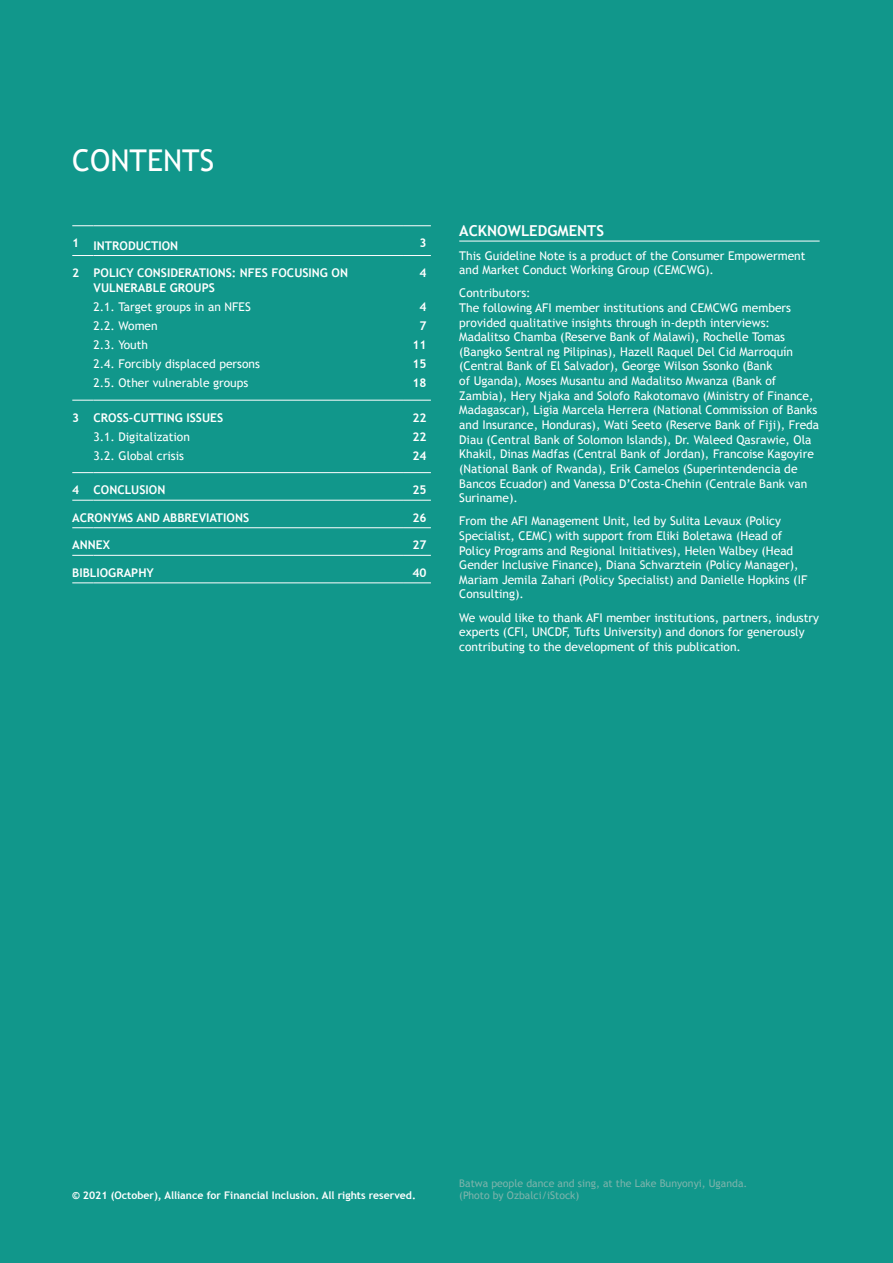
<style>
.page{position:relative;width:893px;height:1263px;background:#11978b}
.page>*{position:absolute;margin:0;border:0;box-sizing:border-box;transform-origin:0 0}
.t1{font:30px "Trebuchet MS";color:#fff}
.t2{font:700 15px "Trebuchet MS";color:#fff}
.t3{font:12px/14.7px "Trebuchet MS";color:#fff}
.t4{font:700 12px/15px "Trebuchet MS";color:#fff}
.t5{font:10.5px/12px "Trebuchet MS";color:#7cb3ab}
.t6{font:700 10.5px "Trebuchet MS";color:#fff}
</style>
<div class="page">
<svg style="left:72px;top:225px;width:22px;height:1px"></svg>
<hr style="left:94px;top:225px;width:310px;height:1px;background:#fff">
<svg style="left:72px;top:255px;width:22px;height:1px"></svg>
<hr style="left:94px;top:255px;width:310px;height:1px;background:#fff">
<svg style="left:404px;top:255px;width:27px;height:1px"></svg>
<svg style="left:72px;top:500px;width:22px;height:1px"></svg>
<hr style="left:94px;top:500px;width:310px;height:1px;background:#fff">
<svg style="left:404px;top:500px;width:27px;height:1px"></svg>
<svg style="left:72px;top:527px;width:22px;height:1px"></svg>
<hr style="left:94px;top:527px;width:310px;height:1px;background:#fff">
<svg style="left:404px;top:527px;width:27px;height:1px"></svg>
<svg style="left:72px;top:555px;width:22px;height:1px"></svg>
<hr style="left:94px;top:555px;width:310px;height:1px;background:#fff">
<svg style="left:404px;top:555px;width:27px;height:1px"></svg>
<svg style="left:72px;top:582px;width:22px;height:1px"></svg>
<hr style="left:94px;top:582px;width:310px;height:1px;background:#fff">
<svg style="left:404px;top:582px;width:27px;height:1px"></svg>
<svg style="left:404px;top:225px;width:27px;height:1px"></svg>
<svg style="left:72px;top:400px;width:22px;height:1px"></svg>
<hr style="left:94px;top:400px;width:310px;height:1px;background:#fff">
<svg style="left:404px;top:400px;width:27px;height:1px"></svg>
<svg style="left:72px;top:472px;width:22px;height:1px"></svg>
<hr style="left:94px;top:472px;width:310px;height:1px;background:#fff">
<svg style="left:404px;top:472px;width:27px;height:1px"></svg>
<hr style="left:459px;top:241px;width:361px;height:1px;background:#fff">
<h1 class="t1" style="left:72px;top:143px;width:143px">CONTENTS</h1>
<p class="t4" style="left:72px;top:238px;width:108px">1 INTRODUCTION</p>
<p class="t4" style="left:420px;top:236px;width:9px">3</p>
<p class="t4" style="left:94px;top:265px;width:256px;text-indent:-21px">2 POLICY CONSIDERATIONS: NFES FOCUSING ON<br>VULNERABLE GROUPS</p>
<p class="t4" style="left:420px;top:265px;width:9px">4</p>
<p class="t3" style="left:94px;top:300px;width:159px">2.1. Target groups in an NFES</p>
<p class="t4" style="left:420px;top:299px;width:9px">4</p>
<p class="t3" style="left:94px;top:319px;width:66px">2.2. Women</p>
<p class="t4" style="left:420px;top:318px;width:9px">7</p>
<p class="t3" style="left:94px;top:338px;width:56px">2.3. Youth</p>
<p class="t4" style="left:413px;top:338px;width:16px">11</p>
<p class="t3" style="left:94px;top:357px;width:168px">2.4. Forcibly displaced persons</p>
<p class="t4" style="left:413px;top:357px;width:16px">15</p>
<p class="t3" style="left:94px;top:376px;width:156px">2.5. Other vulnerable groups</p>
<p class="t4" style="left:413px;top:376px;width:16px">18</p>
<p class="t4" style="left:72px;top:410px;width:152px">3 CROSS-CUTTING ISSUES</p>
<p class="t4" style="left:413px;top:410px;width:16px">22</p>
<p class="t3" style="left:94px;top:429px;width:98px">3.1. Digitalization</p>
<p class="t4" style="left:413px;top:429px;width:16px">22</p>
<p class="t3" style="left:94px;top:448px;width:92px">3.2. Global crisis</p>
<p class="t4" style="left:413px;top:448px;width:16px">24</p>
<p class="t4" style="left:72px;top:482px;width:95px">4 CONCLUSION</p>
<p class="t4" style="left:413px;top:482px;width:16px">25</p>
<p class="t4" style="left:72px;top:510px;width:178px">ACRONYMS AND ABBREVIATIONS</p>
<p class="t4" style="left:413px;top:510px;width:16px">26</p>
<p class="t4" style="left:72px;top:538px;width:39px">ANNEX</p>
<p class="t4" style="left:413px;top:538px;width:16px">27</p>
<p class="t4" style="left:72px;top:565px;width:83px">BIBLIOGRAPHY</p>
<p class="t4" style="left:413px;top:565px;width:16px">40</p>
<p class="t2" style="left:459px;top:222px;width:146px">ACKNOWLEDGMENTS</p>
<p class="t3" style="left:459px;top:248px;width:348px">This Guideline Note is a product of the Consumer Empowerment and Market Conduct Working Group (CEMCWG).</p>
<p class="t3" style="left:459px;top:286px;width:361px">Contributors:<br>The following AFI member institutions and CEMCWG members provided qualitative insights through in-depth interviews:<br>Madalitso Chamba (Reserve Bank of Malawi), Rochelle Tomas (Bangko Sentral ng Pilipinas), Hazell Raquel Del Cid Marroquín (Central Bank of El Salvador), George Wilson Ssonko (Bank<br>of Uganda), Moses Musantu and Madalitso Mwanza (Bank of Zambia), Hery Njaka and Solofo Rakotomavo (Ministry of Finance, Madagascar), Ligia Marcela Herrera (National Commission of Banks and Insurance, Honduras), Wati Seeto (Reserve Bank of Fiji), Freda Diau (Central Bank of Solomon Islands), Dr. Waleed Qasrawie, Ola Khakil, Dinas Madfas (Central Bank of Jordan), Francoise Kagoyire (National Bank of Rwanda), Erik Camelos (Superintendencia de Bancos Ecuador) and Vanessa D’Costa-Chehin (Centrale Bank van Suriname).</p>
<p class="t3" style="left:459px;top:514px;width:350px">From the AFI Management Unit, led by Sulita Levaux (Policy Specialist, CEMC) with support from Eliki Boletawa (Head of Policy Programs and Regional Initiatives), Helen Walbey (Head Gender Inclusive Finance), Diana Schvarztein (Policy Manager), Mariam Jemila Zahari (Policy Specialist) and Danielle Hopkins (IF Consulting).</p>
<p class="t3" style="left:459px;top:610px;width:361px">We would like to thank AFI member institutions, partners, industry experts (CFI, UNCDF, Tufts University) and donors for generously contributing to the development of this publication.</p>
<p class="t6" style="left:72px;top:1189px;width:345px">© 2021 (October), Alliance for Financial Inclusion. All rights reserved.</p>
<p class="t5" style="left:459px;top:1177px;width:290px">Batwa people dance and sing, at the Lake Bunyonyi, Uganda. (Photo by Ozbalci/iStock)</p>
</div>
